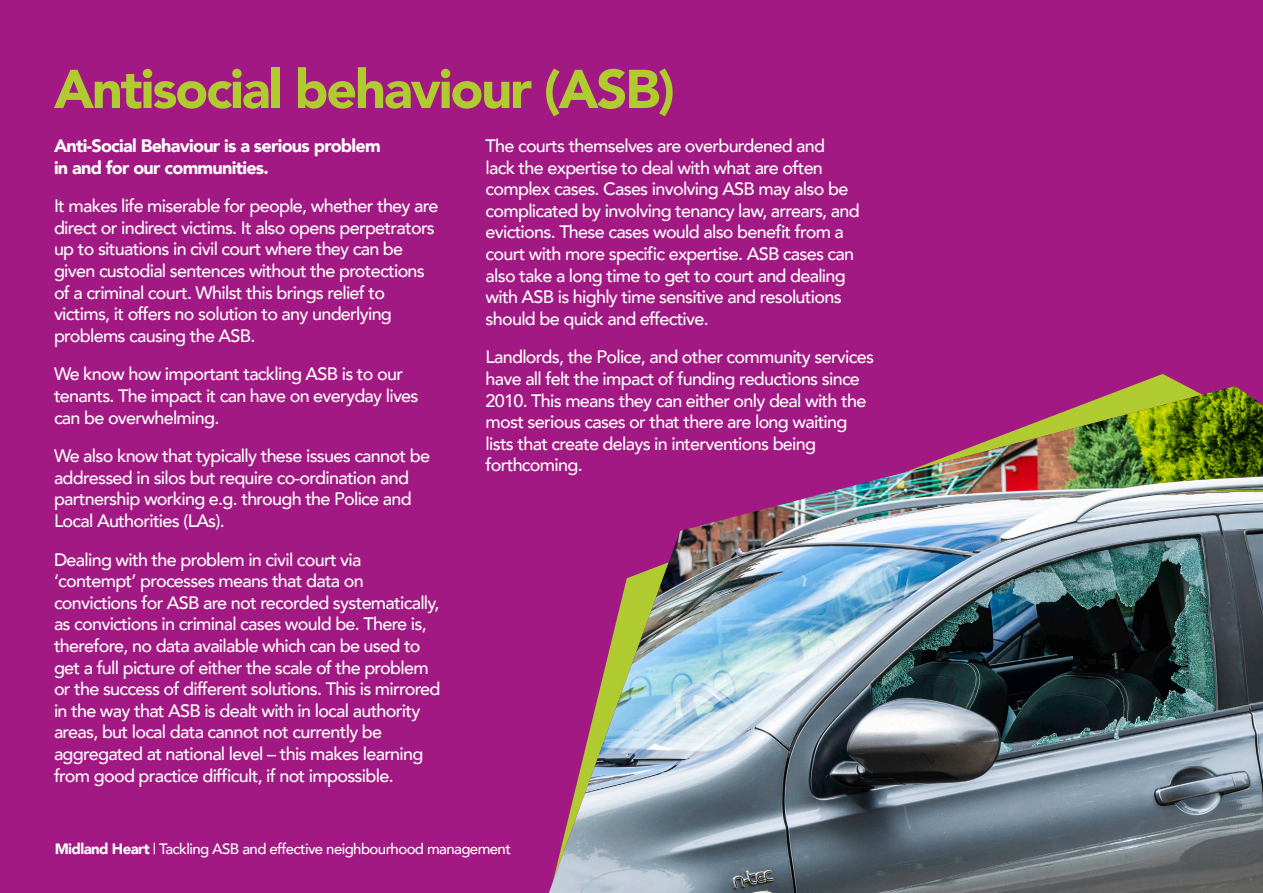
<style>
.page{position:relative;width:1263px;height:893px;background:#a31984}
.page>*{position:absolute;margin:0;border:0;box-sizing:border-box;transform-origin:0 0}
.t1{font:900 54px "Avenir";letter-spacing:-.04em;color:#afcb30}
.t2{font:500 18px/21.6px "Avenir";letter-spacing:-.04em;color:#fff}
.t3{font:900 18px/21.6px "Avenir";letter-spacing:-.04em;color:#fff}
.t4{font:500 15px "Avenir";letter-spacing:-.04em;color:#fff}
.s1{font-weight:900}
</style>
<div class="page">
<img style="left:549px;top:386px;width:714px;height:507px">
<p class="t1" style="left:54px;top:43px;width:622px">Antisocial behaviour (ASB)</p>
<p class="t3" style="left:54px;top:134px;width:328px">Anti-Social Behaviour is a serious problem in and for our communities.</p>
<p class="t2" style="left:54px;top:194px;width:386px">It makes life miserable for people, whether they are direct or indirect victims. It also opens perpetrators up to situations in civil court where they can be given custodial sentences without the protections of a criminal court. Whilst this brings relief to victims, it offers no solution to any underlying problems causing the ASB.</p>
<p class="t2" style="left:54px;top:362px;width:366px">We know how important tackling ASB is to our tenants. The impact it can have on everyday lives can be overwhelming.</p>
<p class="t2" style="left:54px;top:444px;width:377px">We also know that typically these issues cannot be addressed in silos but require co-ordination and partnership working e.g. through the Police and Local Authorities (LAs).</p>
<p class="t2" style="left:54px;top:548px;width:388px">Dealing with the problem in civil court via ‘contempt’ processes means that data on convictions for ASB are not recorded systematically, as convictions in criminal cases would be. There is, therefore, no data available which can be used to get a full picture of either the scale of the problem or the success of different solutions. This is mirrored in the way that ASB is dealt with in local authority areas, but local data cannot not currently be aggregated at national level – this makes learning from good practice difficult, if not impossible.</p>
<p class="t2" style="left:486px;top:134px;width:376px">The courts themselves are overburdened and<br>lack the expertise to deal with what are often complex cases. Cases involving ASB may also be complicated by involving tenancy law, arrears, and evictions. These cases would also benefit from a court with more specific expertise. ASB cases can also take a long time to get to court and dealing with ASB is highly time sensitive and resolutions should be quick and effective.</p>
<p class="t2" style="left:486px;top:345px;width:390px">Landlords, the Police, and other community services have all felt the impact of funding reductions since 2010. This means they can either only deal with the most serious cases or that there are long waiting lists that create delays in interventions being forthcoming.</p>
<p class="t4" style="left:55px;top:836px;width:458px"><span class="s1">Midland Heart</span> | Tackling ASB and effective neighbourhood management</p>
</div>
